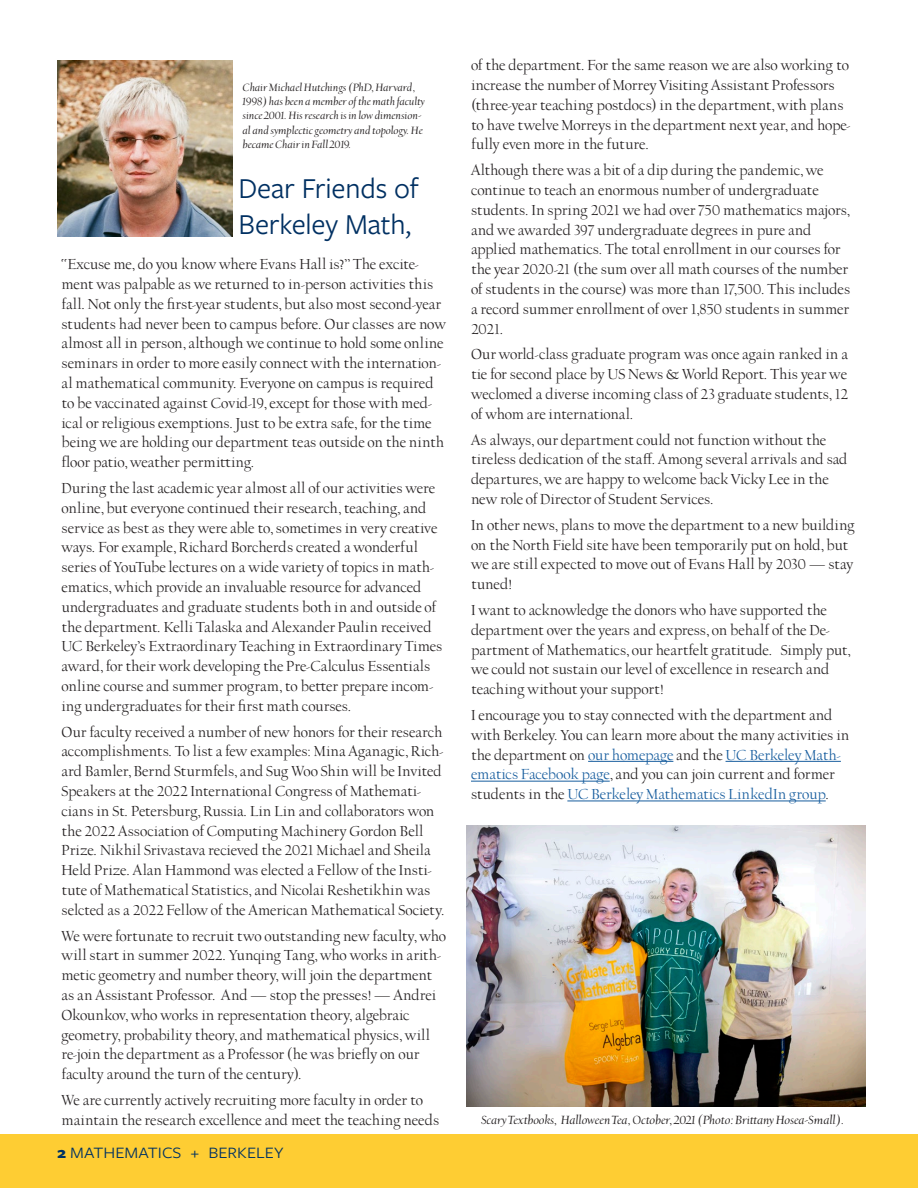
<style>
.page{position:relative;width:918px;height:1188px;background:#fff}
.page>*{position:absolute;margin:0;border:0;box-sizing:border-box;transform-origin:0 0}
.Subtitle{font:30px/36px "Freight Sans Pro";letter-spacing:-.005em;color:#003062}
.t1{font:16.5px/19.8px "UC Berkeley OS";letter-spacing:-.01em;color:#231f20}
.t2{font:16.5px "Freight Sans Pro";color:#003262;scale:1.1 1}
.Footnote{font:italic 600 13.5px "UC Berkeley OS";color:#231f20}
.Footnote-2{font:italic 600 12px/14.4px "UC Berkeley OS";color:#231f20}
.s1{font-weight:700}
.s2{color:#175d9e}
</style>
<div class="page">
<div style="left:0;top:1134px;width:918px;height:54px;background:#fecd33"></div>
<hr style="left:588px;top:761px;width:85px;height:1px;background:#175d9e">
<hr style="left:726px;top:761px;width:115px;height:1px;background:#175d9e">
<hr style="left:471px;top:781px;width:139px;height:1px;background:#175d9e">
<hr style="left:567px;top:801px;width:259px;height:1px;background:#175d9e">
<img style="left:57px;top:61px;width:176px;height:175px">
<img style="left:466px;top:825px;width:400px;height:282px">
<p class="Footnote-2" style="left:243px;top:81px;width:184px">Chair Michael Hutchings (PhD, Harvard, 1998) has been a member of the math faculty since 2001. His research is in low dimension&shy;al and symplectic geometry and topology. He became Chair in Fall 2019.</p>
<p class="Subtitle" style="left:238px;top:169px;width:182px">Dear Friends of<br>Berkeley Math,</p>
<p class="t1" style="left:62px;top:255px;width:386px">“Excuse me, do you know where Evans Hall is?” The excite&shy;ment was palpable as we returned to in-person activities this fall. Not only the first-year students, but also most second-year students had never been to campus before. Our classes are now almost all in person, although we continue to hold some online seminars in order to more easily connect with the internation&shy;al mathematical community. Everyone on campus is required to be vaccinated against Covid-19, except for those with med&shy;ical or religious exemptions. Just to be extra safe, for the time being we are holding our department teas outside on the ninth floor patio, weather permitting.</p>
<p class="t1" style="left:62px;top:479px;width:383px">During the last academic year almost all of our activities were online, but everyone continued their research, teaching, and service as best as they were able to, sometimes in very creative ways. For example, Richard Borcherds created a wonderful series of YouTube lectures on a wide variety of topics in math&shy;ematics, which provide an invaluable resource for advanced undergraduates and graduate students both in and outside of the department. Kelli Talaska and Alexander Paulin received UC Berkeley’s Extraordinary Teaching in Extraordinary Times award, for their work developing the Pre-Calculus Essentials online course and summer program, to better prepare incom&shy;ing undergraduates for their first math courses.</p>
<p class="t1" style="left:62px;top:723px;width:385px">Our faculty received a number of new honors for their research accomplishments. To list a few examples: Mina Aganagic, Rich&shy;ard Bamler, Bernd Sturmfels, and Sug Woo Shin will be Invited Speakers at the 2022 International Congress of Mathemati&shy;cians in St. Petersburg, Russia. Lin Lin and collaborators won the 2022 Association of Computing Machinery Gordon Bell Prize. Nikhil Srivastava recieved the 2021 Michael and Sheila Held Prize. Alan Hammond was elected a Fellow of the Insti&shy;tute of Mathematical Statistics, and Nicolai Reshetikhin was selcted as a 2022 Fellow of the American Mathematical Society.</p>
<p class="t1" style="left:62px;top:927px;width:386px">We were fortunate to recruit two outstanding new faculty, who will start in summer 2022. Yunqing Tang, who works in arith&shy;metic geometry and number theory, will join the department as an Assistant Professor. And — stop the presses! — Andrei Okounkov, who works in representation theory, algebraic geometry, probability theory, and mathematical physics, will re-join the department as a Professor (he was briefly on our faculty around the turn of the century).</p>
<p class="t1" style="left:62px;top:1091px;width:380px">We are currently actively recruiting more faculty in order to maintain the research excellence and meet the teaching needs</p>
<p class="t2" style="left:57px;top:1141px;width:208px"><span class="s1">2</span> MATHEMATICS + BERKELEY</p>
<p class="t1" style="left:471px;top:56px;width:381px">of the department. For the same reason we are also working to increase the number of Morrey Visiting Assistant Professors (three-year teaching postdocs) in the department, with plans to have twelve Morreys in the department next year, and hope&shy;fully even more in the future.</p>
<p class="t1" style="left:471px;top:161px;width:381px">Although there was a bit of a dip during the pandemic, we continue to teach an enormous number of undergraduate students. In spring 2021 we had over 750 mathematics majors, and we awarded 397 undergraduate degrees in pure and applied mathematics. The total enrollment in our courses for the year 2020-21 (the sum over all math courses of the number of students in the course) was more than 17,500. This includes a record summer enrollment of over 1,850 students in summer 2021.</p>
<p class="t1" style="left:471px;top:345px;width:379px;text-align:justify">Our world-class graduate program was once again ranked in a tie for second place by US News &amp; World Report. This year we weclomed a diverse incoming class of 23 graduate students, 12 of whom are international.</p>
<p class="t1" style="left:471px;top:431px;width:378px">As always, our department could not function without the tireless dedication of the staff. Among several arrivals and sad departures, we are happy to welcome back Vicky Lee in the new role of Director of Student Services.</p>
<p class="t1" style="left:471px;top:516px;width:386px">In other news, plans to move the department to a new building on the North Field site have been temporarily put on hold, but we are still expected to move out of Evans Hall by 2030 — stay tuned!</p>
<p class="t1" style="left:471px;top:601px;width:381px">I want to acknowledge the donors who have supported the department over the years and express, on behalf of the De&shy;partment of Mathematics, our heartfelt gratitude. Simply put, we could not sustain our level of excellence in research and teaching without your support!</p>
<p class="t1" style="left:471px;top:706px;width:380px">I encourage you to stay connected with the department and with Berkeley. You can learn more about the many activities in the department on <span class="s2">our homepage</span> and the <span class="s2">UC Berkeley Math&shy;ematics Facebook page</span>, and you can join current and former students in the <span class="s2">UC Berkeley Mathematics LinkedIn group</span>.</p>
<p class="Footnote" style="left:481px;top:1113px;width:365px">Scary Textbooks, Halloween Tea, October, 2021 (Photo: Brittany Hosea-Small).</p>
</div>
